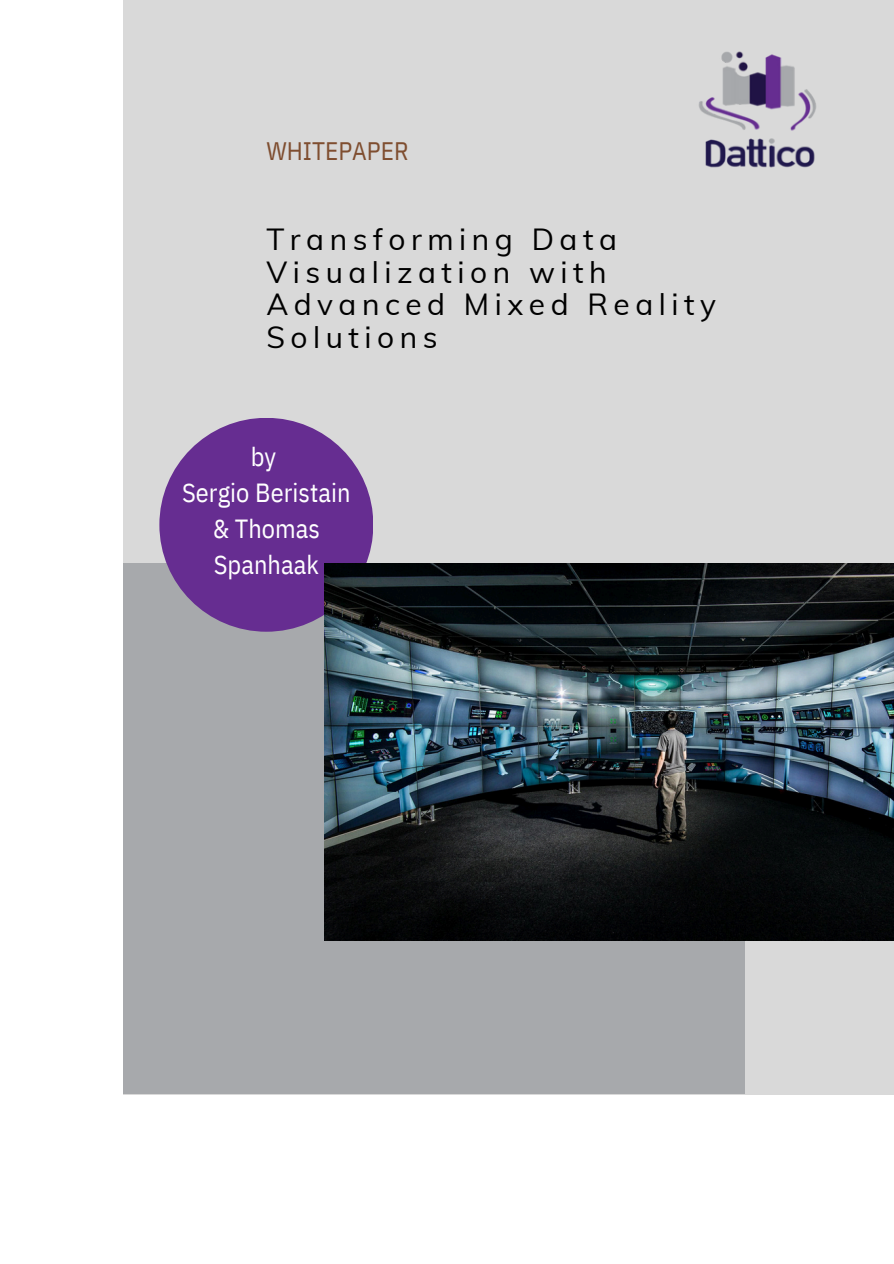
<style>
.page{position:relative;width:894px;height:1264px;background:#fff}
.page>*{position:absolute;margin:0;border:0;box-sizing:border-box;transform-origin:0 0}
.t1{font:29.85px/32.7px "Muli";letter-spacing:.185em;color:#000}
.t2{font:26.25px/36px "IBM Plex Sans Cond";color:#fff;text-align:center}
.t3{font:25.2px "IBM Plex Sans Cond";color:#7f4e30}
</style>
<div class="page">
<div style="left:123px;top:0;width:770px;height:1093px;background:#d9d9d9"></div>
<div style="left:123px;top:563px;width:621px;height:530px;background:#a7a9ac"></div>
<div style="left:159px;top:418px;width:214px;height:213px;background:#662d91;border-radius:50%"></div>
<img style="left:699px;top:51px;width:118px;height:117px">
<img style="left:324px;top:563px;width:569px;height:377px">
<h1 class="t3" style="left:266px;top:134px;width:144px">WHITEPAPER</h1>
<p class="t1" style="left:266px;top:222px;width:451px">Transforming Data<br>Visualization with<br>Advanced Mixed Reality<br>Solutions</p>
<p class="t2" style="left:251px;top:437px;width:27px">by</p>
<p class="t2" style="left:182px;top:473px;width:170px">Sergio Beristain &amp; Thomas<br>Spanhaak</p>
</div>
